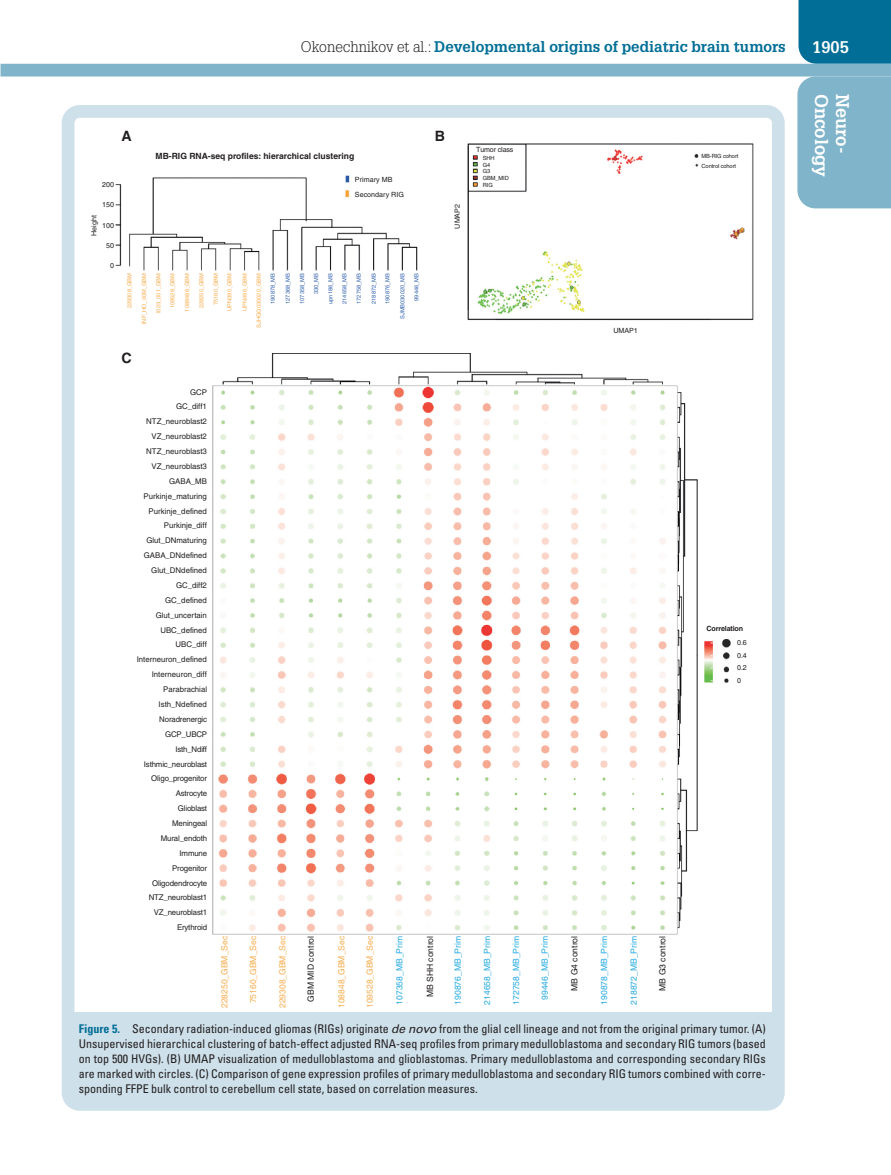
<style>
.page{position:relative;width:891px;height:1175px;background:#fff}
.page>*{position:absolute;margin:0;border:0;box-sizing:border-box;transform-origin:0 0}
.t1{font:700 18px "Glypha LT Std";color:#fff}
.t2{font:700 16.5px "Glypha LT Std";color:#fff}
.t3{font:700 15px "Glypha LT Std";color:#006e96}
.t4{font:700 14.25px "Helvetica";color:#231f20}
.t5{font:condensed 12px/15px "Univers LT Std";color:#231f20;text-align:justify}
.t6{font:8.55px "Helvetica";color:#28abe1}
.t7{font:8.55px "Helvetica";color:#f9ae50}
.t8{font:8.55px "Helvetica";color:#231f20}
.t9{font:700 8.55px "Helvetica";color:#231f20}
.t10{font:7.8px/14.9px "Helvetica";color:#231f20;text-align:right}
.t11{font:7.8px "Helvetica";letter-spacing:-.02em;color:#231f20}
.t12{font:7.2px/12.6px "Helvetica";color:#231f20}
.t13{font:700 7.2px "Helvetica";letter-spacing:-.02em;color:#231f20}
.t14{font:7.2px "Helvetica";letter-spacing:-.02em;color:#231f20}
.t15{font:5.7px "Helvetica";color:#f9ae50}
.t16{font:5.7px "Helvetica";color:#3665af}
.t17{font:5.7px/6.8px "Helvetica";letter-spacing:-.02em;color:#231f20}
.s1{font-weight:300;color:#231f20}
.s2{font-weight:700;color:#006e96}
.s3{font-style:italic;font-stretch:normal}
</style>
<div class="page">
<div style="left:799px;top:0;width:92px;height:64px;background:#006e96"></div>
<div style="left:1px;top:64px;width:890px;height:12px;background:#7fb4ca"></div>
<div style="left:797px;top:76px;width:94px;height:132px;background:#7fb4ca"></div>
<img style="left:115px;top:143px;width:639px;height:792px">
<div style="left:73px;top:1012px;width:700px;height:88px;background:#cee0ea"></div>
<div style="left:62px;top:105px;width:723px;height:1005px;border:13px solid #cee0ea;border-radius:12px"></div>
<p class="t3" style="left:301px;top:37px;width:486px"><span class="s1">Okonechnikov et al.:</span> Developmental origins of pediatric brain tumors</p>
<h2 class="t2" style="left:812px;top:37px;width:38px">1905</h2>
<h1 class="t1" style="left:833px;top:94px;width:85px;rotate:90deg">Oncology</h1>
<h1 class="t1" style="left:854px;top:94px;width:61px;rotate:90deg">Neuro-</h1>
<p class="t4" style="left:121px;top:128px;width:12px">A</p>
<p class="t4" style="left:435px;top:128px;width:12px">B</p>
<p class="t14" style="left:476px;top:145px;width:39px">Tumor class</p>
<p class="t17" style="left:483px;top:154px;width:27px">SHH<br>G4<br>G3<br>GBM_MID</p>
<p class="t17" style="left:702px;top:151px;width:38px;line-height:9.9px">MB-RIG cohort<br>Control cohort</p>
<p class="t17" style="left:483px;top:181px;width:11px">RIG</p>
<p class="t9" style="left:156px;top:150px;width:200px">MB-RIG RNA-seq profiles: hierarchical clustering</p>
<p class="t12" style="left:355px;top:171px;width:50px;line-height:15.1px">Primary MB<br>Secondary RIG</p>
<p class="t12" style="left:102px;top:178px;width:13px">200</p>
<p class="t12" style="left:102px;top:199px;width:13px">150</p>
<p class="t12" style="left:102px;top:219px;width:13px">100</p>
<p class="t12" style="left:451px;top:229px;width:26px;rotate:-90deg">UMAP2</p>
<p class="t12" style="left:88px;top:236px;width:22px;rotate:-90deg">Height</p>
<p class="t12" style="left:106px;top:239px;width:9px">50</p>
<p class="t12" style="left:110px;top:259px;width:5px">0</p>
<p class="t15" style="left:126px;top:308px;width:37px;rotate:-90deg">229308_GBM</p>
<p class="t15" style="left:141px;top:324px;width:52px;rotate:-90deg">INF_HD_00M_GBM</p>
<p class="t15" style="left:155px;top:313px;width:41px;rotate:-90deg">I023_001_GBM</p>
<p class="t15" style="left:169px;top:308px;width:37px;rotate:-90deg">109528_GBM</p>
<p class="t15" style="left:184px;top:311px;width:40px;rotate:-90deg">1088488_GBM</p>
<p class="t15" style="left:198px;top:308px;width:37px;rotate:-90deg">228250_GBM</p>
<p class="t15" style="left:212px;top:305px;width:33px;rotate:-90deg">75160_GBM</p>
<p class="t15" style="left:226px;top:311px;width:39px;rotate:-90deg">UPN390_GBM</p>
<p class="t15" style="left:242px;top:311px;width:39px;rotate:-90deg">UPN496_GBM</p>
<p class="t15" style="left:256px;top:328px;width:56px;rotate:-90deg">SJHGG030020_GBM</p>
<p class="t16" style="left:269px;top:304px;width:32px;rotate:-90deg">190878_MB</p>
<p class="t16" style="left:284px;top:304px;width:32px;rotate:-90deg">127368_MB</p>
<p class="t16" style="left:299px;top:304px;width:32px;rotate:-90deg">107358_MB</p>
<p class="t16" style="left:313px;top:294px;width:23px;rotate:-90deg">330_MB</p>
<p class="t16" style="left:327px;top:304px;width:32px;rotate:-90deg">upn186_MB</p>
<p class="t16" style="left:341px;top:304px;width:32px;rotate:-90deg">214658_MB</p>
<p class="t16" style="left:355px;top:304px;width:32px;rotate:-90deg">172758_MB</p>
<p class="t16" style="left:371px;top:304px;width:32px;rotate:-90deg">218872_MB</p>
<p class="t16" style="left:384px;top:304px;width:32px;rotate:-90deg">190876_MB</p>
<p class="t16" style="left:399px;top:319px;width:47px;rotate:-90deg">SJMB030020_MB</p>
<p class="t16" style="left:413px;top:301px;width:29px;rotate:-90deg">99446_MB</p>
<p class="t4" style="left:121px;top:349px;width:12px">C</p>
<p class="t12" style="left:613px;top:324px;width:26px">UMAP1</p>
<p class="t10" style="left:190px;top:384px;width:18px">GCP</p>
<p class="t10" style="left:176px;top:399px;width:32px">GC_diff1</p>
<p class="t10" style="left:146px;top:414px;width:62px">NTZ_neuroblast2</p>
<p class="t10" style="left:146px;top:444px;width:62px">NTZ_neuroblast3</p>
<p class="t10" style="left:151px;top:429px;width:57px">VZ_neuroblast2</p>
<p class="t10" style="left:151px;top:459px;width:57px">VZ_neuroblast3<br>GABA_MB</p>
<p class="t10" style="left:144px;top:488px;width:65px">Purkinje_maturing</p>
<p class="t10" style="left:164px;top:518px;width:45px">Purkinje_diff</p>
<p class="t10" style="left:149px;top:503px;width:60px">Purkinje_defined</p>
<p class="t10" style="left:146px;top:533px;width:62px">Glut_DNmaturing</p>
<p class="t10" style="left:144px;top:548px;width:65px">GABA_DNdefined</p>
<p class="t10" style="left:151px;top:563px;width:57px">Glut_DNdefined</p>
<p class="t10" style="left:176px;top:578px;width:32px">GC_diff2</p>
<p class="t10" style="left:165px;top:592px;width:43px">GC_defined</p>
<p class="t10" style="left:156px;top:607px;width:53px">Glut_uncertain</p>
<p class="t10" style="left:160px;top:622px;width:48px">UBC_defined</p>
<p class="t10" style="left:176px;top:637px;width:33px">UBC_diff</p>
<p class="t10" style="left:137px;top:652px;width:72px">Interneuron_defined</p>
<p class="t10" style="left:152px;top:667px;width:57px">Interneuron_diff</p>
<p class="t10" style="left:163px;top:682px;width:45px">Parabrachial</p>
<p class="t10" style="left:159px;top:697px;width:50px">Isth_Ndefined</p>
<p class="t11" style="left:159px;top:714px;width:49px">Noradrenergic</p>
<p class="t10" style="left:165px;top:726px;width:44px">GCP_UBCP</p>
<p class="t11" style="left:175px;top:744px;width:33px">Isth_Ndiff</p>
<p class="t11" style="left:144px;top:759px;width:65px">Isthmic_neuroblast</p>
<p class="t11" style="left:151px;top:774px;width:57px">Oligo_progenitor</p>
<p class="t11" style="left:176px;top:789px;width:33px">Astrocyte</p>
<p class="t11" style="left:178px;top:804px;width:31px">Glioblast</p>
<p class="t11" style="left:172px;top:818px;width:36px">Meningeal</p>
<p class="t11" style="left:161px;top:833px;width:48px">Mural_endoth</p>
<p class="t10" style="left:180px;top:845px;width:29px">Immune</p>
<p class="t11" style="left:172px;top:863px;width:36px">Progenitor</p>
<p class="t11" style="left:152px;top:878px;width:56px">Oligodendrocyte</p>
<p class="t11" style="left:149px;top:893px;width:60px">NTZ_neuroblast1</p>
<p class="t11" style="left:154px;top:908px;width:55px">VZ_neuroblast1</p>
<p class="t11" style="left:177px;top:923px;width:32px">Erythroid</p>
<p class="t7" style="left:220px;top:1008px;width:74px;rotate:-90deg">228250_GBM_Sec</p>
<p class="t7" style="left:248px;top:1003px;width:69px;rotate:-90deg">75160_GBM_Sec</p>
<p class="t7" style="left:277px;top:1008px;width:74px;rotate:-90deg">229308_GBM_Sec</p>
<p class="t7" style="left:337px;top:1008px;width:74px;rotate:-90deg">108848_GBM_Sec</p>
<p class="t7" style="left:365px;top:1008px;width:74px;rotate:-90deg">109528_GBM_Sec</p>
<p class="t6" style="left:395px;top:1004px;width:70px;rotate:-90deg">107358_MB_Prim</p>
<p class="t6" style="left:453px;top:1004px;width:70px;rotate:-90deg">190876_MB_Prim</p>
<p class="t6" style="left:482px;top:1004px;width:70px;rotate:-90deg">214658_MB_Prim</p>
<p class="t6" style="left:511px;top:1004px;width:70px;rotate:-90deg">172758_MB_Prim</p>
<p class="t6" style="left:540px;top:999px;width:65px;rotate:-90deg">99446_MB_Prim</p>
<p class="t6" style="left:599px;top:1004px;width:70px;rotate:-90deg">190878_MB_Prim</p>
<p class="t6" style="left:629px;top:1004px;width:70px;rotate:-90deg">218872_MB_Prim</p>
<p class="t8" style="left:306px;top:1001px;width:67px;rotate:-90deg">GBM MID control</p>
<p class="t8" style="left:425px;top:997px;width:63px;rotate:-90deg">MB SHH control</p>
<p class="t8" style="left:570px;top:990px;width:56px;rotate:-90deg">MB G4 control</p>
<p class="t8" style="left:658px;top:990px;width:56px;rotate:-90deg">MB G3 control</p>
<p class="t13" style="left:707px;top:624px;width:38px">Correlation</p>
<p class="t12" style="left:737px;top:636px;width:11px;text-align:justify">0.6<br>0.4<br>0.2<br>0</p>
<p class="t5" style="left:79px;top:1021px;width:689px"><span class="s2">Figure 5.</span> Secondary radiation-induced gliomas (RIGs) originate <span class="s3">de novo</span> from the glial cell lineage and not from the original primary tumor. (A)<br>Unsupervised hierarchical clustering of batch-effect adjusted RNA-seq profiles from primary medulloblastoma and secondary RIG tumors (based on top 500 HVGs). (B) UMAP visualization of medulloblastoma and glioblastomas. Primary medulloblastoma and corresponding secondary RIGs are marked with circles. (C) Comparison of gene expression profiles of primary medulloblastoma and secondary RIG tumors combined with corre&shy;sponding FFPE bulk control to cerebellum cell state, based on correlation measures.</p>
</div>
